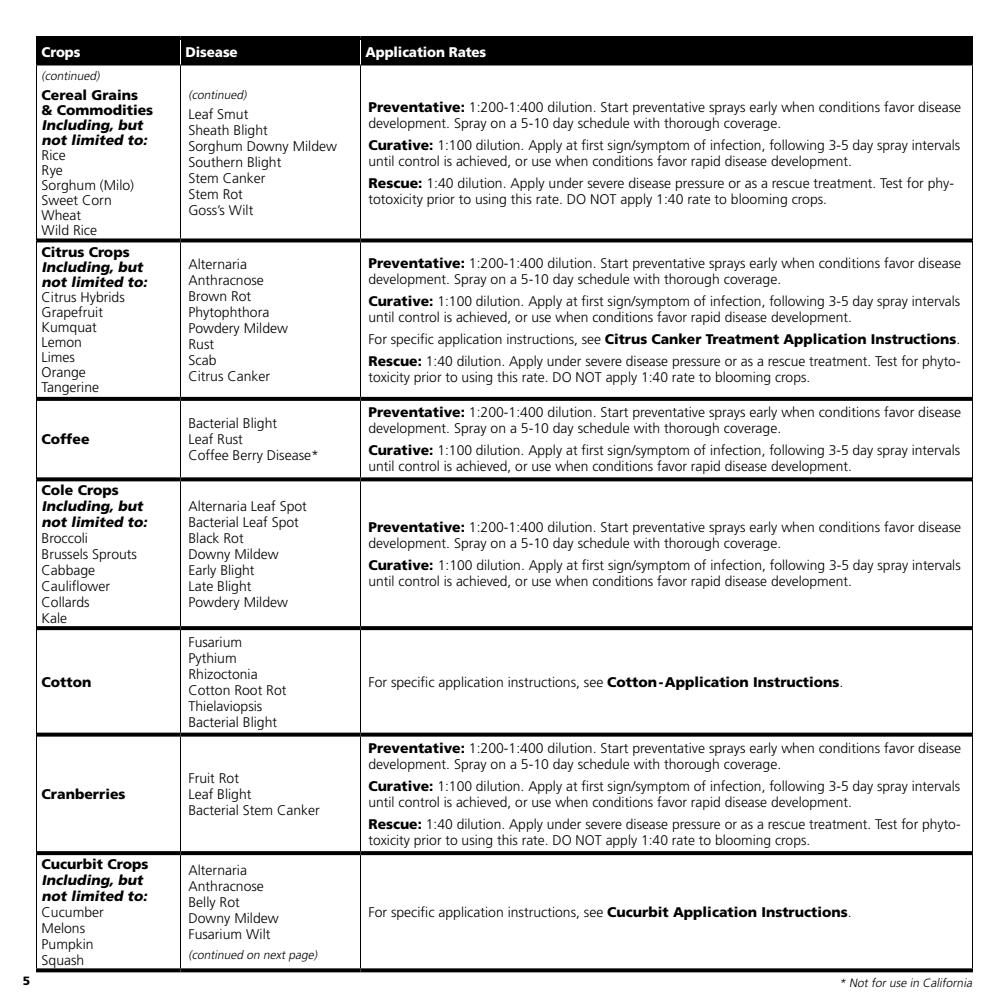
<style>
.page{position:relative;width:1008px;height:1008px;background:#fff}
.page>*{position:absolute;margin:0;border:0;box-sizing:border-box;transform-origin:0 0}
.t1{font:300 14px/16px "Frutiger LT Std";color:#000}
.t2{font:italic 900 14px/15px "Frutiger LT Std";color:#000}
.t3{font:900 14px/15px "Frutiger LT Std";color:#000}
.t4{font:900 14px "Frutiger LT Std";letter-spacing:-.01em;color:#fff;scale:.96 1}
.t5{font:italic 300 12px "Frutiger LT Std";color:#000}
.t6{font:900 12px "Frutiger LT Std";color:#000}
.s1{font-weight:900}
</style>
<div class="page">
<hr style="left:36px;top:64px;width:144px;height:2px;background:#000">
<hr style="left:180px;top:64px;width:180px;height:2px;background:#000">
<hr style="left:360px;top:64px;width:613px;height:2px;background:#000">
<div style="left:36px;top:40px;width:937px;height:25px;background:#000"></div>
<hr style="left:36px;top:65px;width:1px;height:175px;background:#000">
<hr style="left:180px;top:65px;width:1px;height:173px;background:#000">
<hr style="left:360px;top:65px;width:1px;height:173px;background:#000">
<hr style="left:972px;top:65px;width:1px;height:175px;background:#000">
<svg style="left:37px;top:238px;width:143px;height:4px"></svg>
<svg style="left:180px;top:238px;width:180px;height:4px"></svg>
<svg style="left:360px;top:238px;width:612px;height:4px;fill:#000"></svg>
<hr style="left:36px;top:240px;width:1px;height:159px;background:#000">
<hr style="left:180px;top:242px;width:1px;height:155px;background:#000">
<hr style="left:360px;top:242px;width:1px;height:155px;background:#000">
<hr style="left:972px;top:240px;width:1px;height:159px;background:#000">
<svg style="left:37px;top:397px;width:143px;height:4px"></svg>
<svg style="left:180px;top:397px;width:180px;height:4px"></svg>
<svg style="left:360px;top:397px;width:612px;height:4px;fill:#000"></svg>
<hr style="left:36px;top:399px;width:1px;height:80px;background:#000">
<hr style="left:180px;top:401px;width:1px;height:76px;background:#000">
<hr style="left:360px;top:401px;width:1px;height:76px;background:#000">
<hr style="left:972px;top:399px;width:1px;height:80px;background:#000">
<svg style="left:37px;top:477px;width:143px;height:4px"></svg>
<svg style="left:180px;top:477px;width:180px;height:4px"></svg>
<svg style="left:360px;top:477px;width:612px;height:4px;fill:#000"></svg>
<hr style="left:36px;top:479px;width:1px;height:149px;background:#000">
<hr style="left:180px;top:481px;width:1px;height:145px;background:#000">
<hr style="left:360px;top:481px;width:1px;height:145px;background:#000">
<hr style="left:972px;top:479px;width:1px;height:149px;background:#000">
<svg style="left:37px;top:626px;width:143px;height:4px"></svg>
<svg style="left:180px;top:626px;width:180px;height:4px"></svg>
<svg style="left:360px;top:626px;width:612px;height:4px;fill:#000"></svg>
<hr style="left:36px;top:628px;width:1px;height:107px;background:#000">
<hr style="left:180px;top:630px;width:1px;height:103px;background:#000">
<hr style="left:360px;top:630px;width:1px;height:103px;background:#000">
<hr style="left:972px;top:628px;width:1px;height:107px;background:#000">
<svg style="left:37px;top:733px;width:143px;height:4px"></svg>
<svg style="left:180px;top:733px;width:180px;height:4px"></svg>
<svg style="left:360px;top:733px;width:612px;height:4px;fill:#000"></svg>
<hr style="left:36px;top:735px;width:1px;height:118px;background:#000">
<hr style="left:180px;top:737px;width:1px;height:114px;background:#000">
<hr style="left:360px;top:737px;width:1px;height:114px;background:#000">
<hr style="left:972px;top:735px;width:1px;height:118px;background:#000">
<svg style="left:37px;top:851px;width:143px;height:4px"></svg>
<svg style="left:180px;top:851px;width:180px;height:4px"></svg>
<svg style="left:360px;top:851px;width:612px;height:4px;fill:#000"></svg>
<svg style="left:36px;top:968px;width:144px;height:4px"></svg>
<svg style="left:180px;top:968px;width:180px;height:4px"></svg>
<svg style="left:360px;top:968px;width:613px;height:4px;fill:#000"></svg>
<hr style="left:36px;top:853px;width:1px;height:115px;background:#000">
<hr style="left:180px;top:855px;width:1px;height:113px;background:#000">
<hr style="left:360px;top:855px;width:1px;height:113px;background:#000">
<hr style="left:972px;top:853px;width:1px;height:115px;background:#000">
<hr style="left:36px;top:36px;width:144px;height:4px;background:#000">
<hr style="left:180px;top:36px;width:180px;height:4px;background:#000">
<hr style="left:360px;top:36px;width:613px;height:4px;background:#000">
<p class="t6" style="left:23px;top:973px;width:9px">5</p>
<p class="t4" style="left:42px;top:43px;width:42px">Crops</p>
<p class="t4" style="left:186px;top:43px;width:56px">Disease</p>
<p class="t4" style="left:366px;top:43px;width:127px">Application Rates</p>
<p class="t5" style="left:42px;top:69px;width:62px">(continued)</p>
<p class="t3" style="left:42px;top:87px;width:113px">Cereal Grains<br>&amp; Commodities</p>
<p class="t2" style="left:42px;top:117px;width:110px">Including, but not limited to:</p>
<p class="t1" style="left:42px;top:148px;width:94px;line-height:15px">Rice<br>Rye<br>Sorghum (Milo)<br>Sweet Corn<br>Wheat<br>Wild Rice</p>
<p class="t5" style="left:188px;top:88px;width:62px">(continued)</p>
<p class="t1" style="left:188px;top:107px;width:150px">Leaf Smut<br>Sheath Blight<br>Sorghum Downy Mildew<br>Southern Blight<br>Stem Canker<br>Stem Rot<br>Goss’s Wilt</p>
<p class="t1" style="left:368px;top:99px;width:594px"><span class="s1">Preventative:</span> 1:200-1:400 dilution. Start preventative sprays early when conditions favor disease development. Spray on a 5-10 day schedule with thorough coverage.</p>
<p class="t1" style="left:368px;top:137px;width:593px"><span class="s1">Curative:</span> 1:100 dilution. Apply at first sign/symptom of infection, following 3-5 day spray intervals until control is achieved, or use when conditions favor rapid disease development.</p>
<p class="t1" style="left:368px;top:175px;width:587px"><span class="s1">Rescue:</span> 1:40 dilution. Apply under severe disease pressure or as a rescue treatment. Test for phy&shy;totoxicity prior to using this rate. DO NOT apply 1:40 rate to blooming crops.</p>
<p class="t3" style="left:42px;top:245px;width:90px">Citrus Crops</p>
<p class="t2" style="left:42px;top:260px;width:110px">Including, but not limited to:</p>
<p class="t1" style="left:42px;top:290px;width:85px;line-height:15px">Citrus Hybrids<br>Grapefruit<br>Kumquat<br>Lemon<br>Limes<br>Orange<br>Tangerine</p>
<p class="t3" style="left:42px;top:432px;width:49px">Coffee</p>
<p class="t3" style="left:42px;top:483px;width:79px">Cole Crops</p>
<p class="t2" style="left:42px;top:498px;width:110px;line-height:16px">Including, but not limited to:</p>
<p class="t1" style="left:42px;top:530px;width:97px">Broccoli<br>Brussels Sprouts<br>Cabbage<br>Cauliflower<br>Collards<br>Kale</p>
<p class="t3" style="left:42px;top:674px;width:51px">Cotton</p>
<p class="t3" style="left:42px;top:787px;width:86px">Cranberries</p>
<p class="t3" style="left:42px;top:857px;width:108px">Cucurbit Crops</p>
<p class="t2" style="left:42px;top:872px;width:110px;line-height:16px">Including, but not limited to:</p>
<p class="t1" style="left:42px;top:904px;width:64px">Cucumber<br>Melons<br>Pumpkin<br>Squash</p>
<p class="t1" style="left:188px;top:256px;width:101px">Alternaria<br>Anthracnose<br>Brown Rot<br>Phytophthora<br>Powdery Mildew<br>Rust<br>Scab<br>Citrus Canker</p>
<p class="t1" style="left:368px;top:255px;width:594px"><span class="s1">Preventative:</span> 1:200-1:400 dilution. Start preventative sprays early when conditions favor disease development. Spray on a 5-10 day schedule with thorough coverage.</p>
<p class="t1" style="left:368px;top:293px;width:593px"><span class="s1">Curative:</span> 1:100 dilution. Apply at first sign/symptom of infection, following 3-5 day spray intervals until control is achieved, or use when conditions favor rapid disease development.</p>
<p class="t1" style="left:368px;top:328px;width:594px;line-height:22px">For specific application instructions, see <span class="s1">Citrus Canker Treatment Application Instructions</span>.<br><span class="s1">Rescue:</span> 1:40 dilution. Apply under severe disease pressure or as a rescue treatment. Test for phyto-</p>
<p class="t1" style="left:368px;top:369px;width:443px">toxicity prior to using this rate. DO NOT apply 1:40 rate to blooming crops.</p>
<p class="t1" style="left:189px;top:416px;width:132px">Bacterial Blight<br>Leaf Rust<br>Coffee Berry Disease*</p>
<p class="t1" style="left:368px;top:405px;width:594px"><span class="s1">Preventative:</span> 1:200-1:400 dilution. Start preventative sprays early when conditions favor disease development. Spray on a 5-10 day schedule with thorough coverage.</p>
<p class="t1" style="left:368px;top:443px;width:593px"><span class="s1">Curative:</span> 1:100 dilution. Apply at first sign/symptom of infection, following 3-5 day spray intervals until control is achieved, or use when conditions favor rapid disease development.</p>
<p class="t1" style="left:188px;top:498px;width:120px">Alternaria Leaf Spot<br>Bacterial Leaf Spot<br>Black Rot<br>Downy Mildew<br>Early Blight<br>Late Blight<br>Powdery Mildew</p>
<p class="t1" style="left:188px;top:634px;width:100px">Fusarium<br>Pythium<br>Rhizoctonia<br>Cotton Root Rot<br>Thielaviopsis<br>Bacterial Blight</p>
<p class="t1" style="left:188px;top:771px;width:133px">Fruit Rot<br>Leaf Blight<br>Bacterial Stem Canker</p>
<p class="t1" style="left:188px;top:862px;width:92px">Alternaria<br>Anthracnose<br>Belly Rot<br>Downy Mildew<br>Fusarium Wilt</p>
<p class="t5" style="left:188px;top:948px;width:133px">(continued on next page)</p>
<p class="t1" style="left:368px;top:519px;width:594px"><span class="s1">Preventative:</span> 1:200-1:400 dilution. Start preventative sprays early when conditions favor disease development. Spray on a 5-10 day schedule with thorough coverage.</p>
<p class="t1" style="left:368px;top:557px;width:594px"><span class="s1">Curative:</span> 1:100 dilution. Apply at first sign/symptom of infection, following 3-5 day spray intervals until control is achieved, or use when conditions favor rapid disease development.</p>
<p class="t1" style="left:368px;top:674px;width:476px">For specific application instructions, see <span class="s1">Cotton-Application Instructions</span>.</p>
<p class="t1" style="left:368px;top:741px;width:594px"><span class="s1">Preventative:</span> 1:200-1:400 dilution. Start preventative sprays early when conditions favor disease development. Spray on a 5-10 day schedule with thorough coverage.</p>
<p class="t1" style="left:368px;top:779px;width:593px"><span class="s1">Curative:</span> 1:100 dilution. Apply at first sign/symptom of infection, following 3-5 day spray intervals until control is achieved, or use when conditions favor rapid disease development.</p>
<p class="t1" style="left:368px;top:817px;width:594px"><span class="s1">Rescue:</span> 1:40 dilution. Apply under severe disease pressure or as a rescue treatment. Test for phyto&shy;toxicity prior to using this rate. DO NOT apply 1:40 rate to blooming crops.</p>
<p class="t1" style="left:368px;top:904px;width:485px">For specific application instructions, see <span class="s1">Cucurbit Application Instructions</span>.</p>
<p class="t5" style="left:839px;top:976px;width:137px">* Not for use in California</p>
</div>
